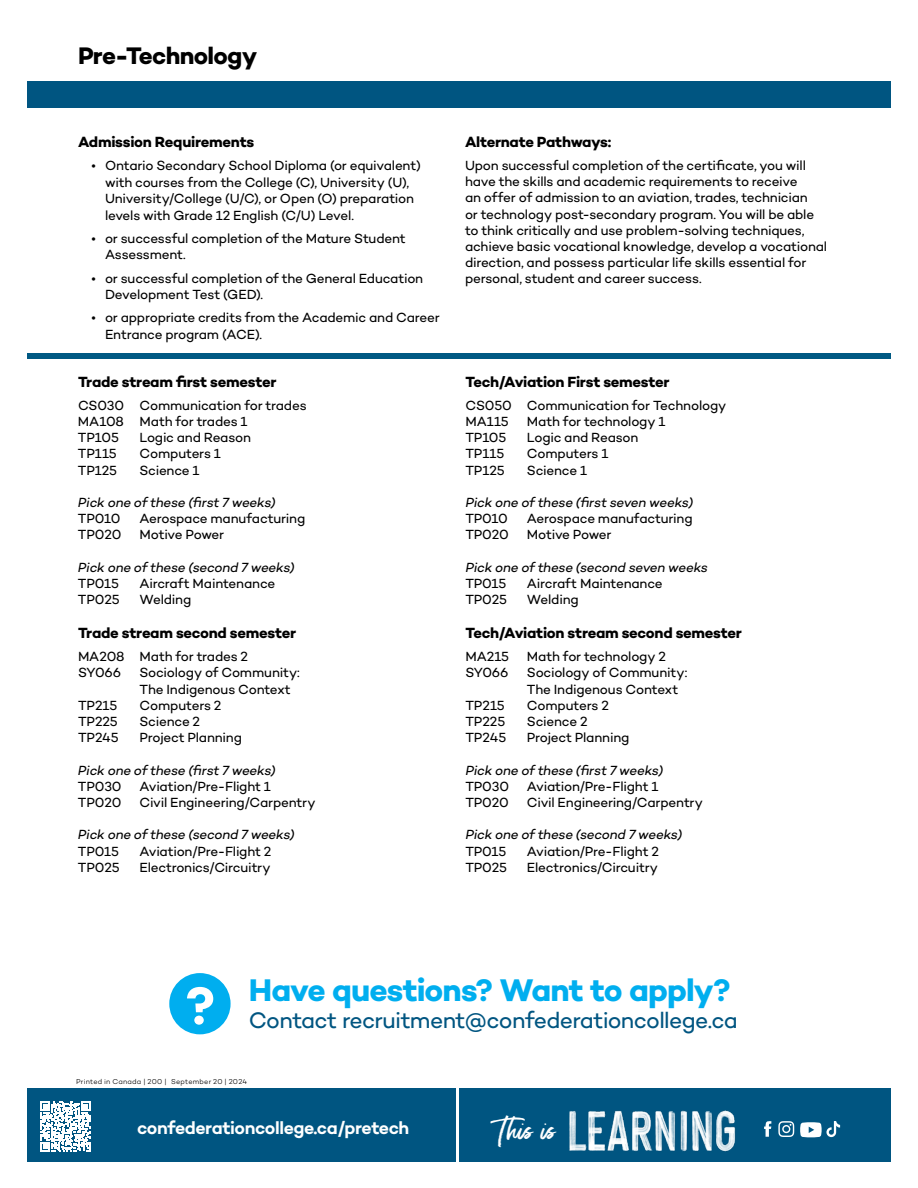
<style>
.page{position:relative;width:918px;height:1188px;background:#fff}
.page>*{position:absolute;margin:0;border:0;box-sizing:border-box;transform-origin:0 0}
.t1{font:700 31.8px "Campton";letter-spacing:-.03em;color:#00aeef}
.t2{font:30.3px "Moonstone";color:#fff}
.t3{font:700 24.3px "Campton";letter-spacing:-.03em;color:#000}
.t4{font:22.8px "Campton";letter-spacing:-.03em;color:#005581}
.t5{font:600 18px "Campton";letter-spacing:-.025em;color:#fff}
.t6{font:700 15px "Campton";letter-spacing:-.02em;color:#000}
.t7{font:13.5px/16.2px "Campton";letter-spacing:-.015em;color:#000}
.t8{font:italic 13.5px "Campton";letter-spacing:-.015em;color:#000}
.t9{font:300 7.2px "Campton";letter-spacing:.03em;color:#000}
</style>
<div class="page">
<div style="left:27px;top:1089px;width:864px;height:73px;background:#005581"></div>
<hr style="left:456px;top:1087px;width:3px;height:79px;background:#fff">
<svg style="left:41px;top:1102px;width:49px;height:49px"></svg>
<img style="left:569px;top:1110px;width:167px;height:42px">
<svg style="left:764px;top:1121px;width:7px;height:16px"></svg>
<svg style="left:778px;top:1121px;width:16px;height:16px"></svg>
<svg style="left:800px;top:1121px;width:40px;height:16px"></svg>
<div style="left:170px;top:974px;width:59px;height:59px;background:#00aeef;border-radius:50%"></div>
<div style="left:169px;top:973px;width:62px;height:61px;border:2px solid #00aeef;border-radius:50%"></div>
<svg style="left:187px;top:987px;width:26px;height:38px"></svg>
<div style="left:27px;top:81px;width:864px;height:27px;background:#005581"></div>
<div style="left:27px;top:354px;width:864px;height:5px;background:#005983"></div>
<h3 class="t3" style="left:78px;top:40px;width:181px">Pre-Technology</h3>
<p class="t6" style="left:78px;top:132px;width:178px">Admission Requirements</p>
<p class="t7" style="left:105px;top:157px;width:317px;text-indent:-14px">• Ontario Secondary School Diploma (or equivalent) with courses from the College (C), University (U), University/College (U/C), or Open (O) preparation levels with Grade 12 English (C/U) Level.</p>
<p class="t7" style="left:105px;top:230px;width:302px;text-indent:-14px">• or successful completion of the Mature Student<br>Assessment.</p>
<p class="t7" style="left:105px;top:270px;width:320px;text-indent:-14px">• or successful completion of the General Education<br>Development Test (GED).</p>
<p class="t7" style="left:105px;top:309px;width:336px;text-indent:-14px">• or appropriate credits from the Academic and Career<br>Entrance program (ACE).</p>
<p class="t6" style="left:78px;top:372px;width:200px">Trade stream first semester</p>
<p class="t7" style="left:78px;top:397px;width:230px">CS030 Communication for trades<br>MA108 Math for trades 1<br>TP105</p>
<p class="t7" style="left:139px;top:429px;width:113px">Logic and Reason</p>
<p class="t7" style="left:78px;top:445px;width:40px">TP115</p>
<p class="t7" style="left:139px;top:445px;width:83px">Computers 1</p>
<p class="t7" style="left:78px;top:462px;width:41px">TP125</p>
<p class="t7" style="left:139px;top:462px;width:61px">Science 1</p>
<p class="t8" style="left:78px;top:494px;width:199px">Pick one of these (first 7 weeks)</p>
<p class="t7" style="left:78px;top:510px;width:44px">TP010</p>
<p class="t7" style="left:139px;top:510px;width:167px">Aerospace manufacturing</p>
<p class="t7" style="left:78px;top:526px;width:45px">TP020</p>
<p class="t7" style="left:139px;top:526px;width:86px">Motive Power</p>
<p class="t8" style="left:78px;top:559px;width:218px">Pick one of these (second 7 weeks)</p>
<p class="t7" style="left:78px;top:575px;width:43px">TP015</p>
<p class="t7" style="left:139px;top:575px;width:137px">Aircraft Maintenance</p>
<p class="t7" style="left:78px;top:591px;width:43px">TP025</p>
<p class="t7" style="left:139px;top:591px;width:53px">Welding</p>
<p class="t6" style="left:78px;top:624px;width:220px">Trade stream second semester</p>
<p class="t7" style="left:78px;top:648px;width:172px">MA208 Math for trades 2<br>SY066</p>
<p class="t7" style="left:139px;top:664px;width:162px">Sociology of Community:<br>The Indigenous Context</p>
<p class="t7" style="left:78px;top:697px;width:41px">TP215</p>
<p class="t7" style="left:140px;top:697px;width:84px">Computers 2</p>
<p class="t7" style="left:78px;top:713px;width:41px">TP225</p>
<p class="t7" style="left:140px;top:713px;width:62px">Science 2</p>
<p class="t7" style="left:78px;top:729px;width:42px">TP245</p>
<p class="t7" style="left:139px;top:729px;width:104px">Project Planning</p>
<p class="t8" style="left:78px;top:762px;width:199px">Pick one of these (first 7 weeks)</p>
<p class="t7" style="left:78px;top:778px;width:45px">TP030</p>
<p class="t7" style="left:139px;top:778px;width:133px">Aviation/Pre-Flight 1</p>
<p class="t7" style="left:78px;top:794px;width:45px">TP020</p>
<p class="t7" style="left:139px;top:794px;width:178px">Civil Engineering/Carpentry</p>
<p class="t8" style="left:78px;top:826px;width:218px">Pick one of these (second 7 weeks)</p>
<p class="t7" style="left:78px;top:843px;width:43px">TP015</p>
<p class="t7" style="left:139px;top:843px;width:134px">Aviation/Pre-Flight 2</p>
<p class="t7" style="left:78px;top:859px;width:43px">TP025</p>
<p class="t7" style="left:139px;top:859px;width:133px">Electronics/Circuitry</p>
<p class="t6" style="left:465px;top:132px;width:148px">Alternate Pathways:</p>
<p class="t7" style="left:465px;top:157px;width:364px">Upon successful completion of the certificate, you will have the skills and academic requirements to receive<br>an offer of admission to an aviation, trades, technician<br>or technology post-secondary program. You will be able to think critically and use problem-solving techniques, achieve basic vocational knowledge, develop a vocational direction, and possess particular life skills essential for personal, student and career success.</p>
<p class="t6" style="left:465px;top:372px;width:206px">Tech/Aviation First semester</p>
<p class="t7" style="left:465px;top:397px;width:262px">CS050 Communication for Technology<br>MA115</p>
<p class="t7" style="left:527px;top:413px;width:140px">Math for technology 1</p>
<p class="t7" style="left:465px;top:429px;width:42px">TP105</p>
<p class="t7" style="left:527px;top:429px;width:113px">Logic and Reason</p>
<p class="t7" style="left:465px;top:445px;width:40px">TP115</p>
<p class="t7" style="left:527px;top:445px;width:83px">Computers 1</p>
<p class="t7" style="left:465px;top:462px;width:41px">TP125</p>
<p class="t7" style="left:527px;top:462px;width:61px">Science 1</p>
<p class="t8" style="left:465px;top:494px;width:229px">Pick one of these (first seven weeks)</p>
<p class="t7" style="left:465px;top:510px;width:44px">TP010</p>
<p class="t7" style="left:527px;top:510px;width:167px">Aerospace manufacturing</p>
<p class="t7" style="left:465px;top:526px;width:45px">TP020</p>
<p class="t7" style="left:527px;top:526px;width:86px">Motive Power</p>
<p class="t8" style="left:465px;top:559px;width:244px">Pick one of these (second seven weeks</p>
<p class="t7" style="left:465px;top:575px;width:43px">TP015</p>
<p class="t7" style="left:527px;top:575px;width:137px">Aircraft Maintenance</p>
<p class="t7" style="left:465px;top:591px;width:43px">TP025</p>
<p class="t7" style="left:527px;top:591px;width:53px">Welding</p>
<p class="t6" style="left:465px;top:624px;width:278px">Tech/Aviation stream second semester</p>
<p class="t7" style="left:465px;top:648px;width:45px">MA215</p>
<p class="t7" style="left:527px;top:648px;width:141px">Math for technology 2</p>
<p class="t7" style="left:465px;top:664px;width:45px">SY066</p>
<p class="t7" style="left:527px;top:664px;width:162px">Sociology of Community:<br>The Indigenous Context</p>
<p class="t7" style="left:465px;top:697px;width:41px">TP215</p>
<p class="t7" style="left:527px;top:697px;width:84px">Computers 2</p>
<p class="t7" style="left:465px;top:713px;width:41px">TP225</p>
<p class="t7" style="left:527px;top:713px;width:62px">Science 2</p>
<p class="t7" style="left:465px;top:729px;width:42px">TP245</p>
<p class="t7" style="left:527px;top:729px;width:104px">Project Planning</p>
<p class="t8" style="left:465px;top:762px;width:199px">Pick one of these (first 7 weeks)</p>
<p class="t7" style="left:465px;top:778px;width:45px">TP030</p>
<p class="t7" style="left:527px;top:778px;width:133px">Aviation/Pre-Flight 1</p>
<p class="t7" style="left:465px;top:794px;width:45px">TP020</p>
<p class="t7" style="left:527px;top:794px;width:178px">Civil Engineering/Carpentry</p>
<p class="t8" style="left:465px;top:826px;width:218px">Pick one of these (second 7 weeks)</p>
<p class="t7" style="left:465px;top:843px;width:43px">TP015</p>
<p class="t7" style="left:527px;top:843px;width:134px">Aviation/Pre-Flight 2</p>
<p class="t7" style="left:465px;top:859px;width:43px">TP025</p>
<p class="t7" style="left:527px;top:859px;width:133px">Electronics/Circuitry</p>
<h1 class="t1" style="left:249px;top:970px;width:484px">Have questions? Want to apply?</h1>
<h3 class="t4" style="left:249px;top:1006px;width:491px">Contact recruitment@confederationcollege.ca</h3>
<p class="t9" style="left:76px;top:1077px;width:172px">Printed in Canada | 200 | September 20 | 2024</p>
<h3 class="t5" style="left:137px;top:1117px;width:274px">confederationcollege.ca/pretech</h3>
<h2 class="t2" style="left:499px;top:1110px;width:59px">This is</h2>
</div>
